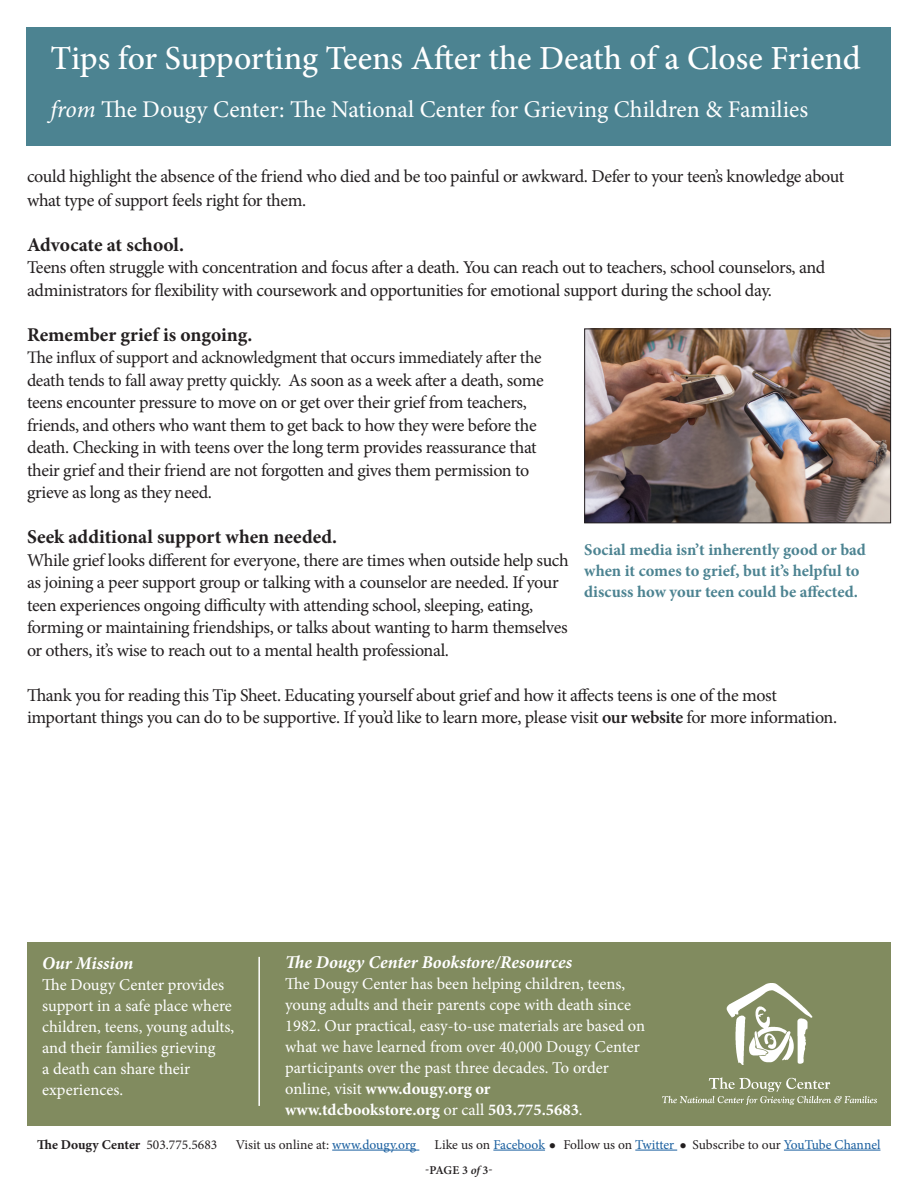
<style>
.page{position:relative;width:918px;height:1188px;background:#fff}
.page>*{position:absolute;margin:0;border:0;box-sizing:border-box;transform-origin:0 0}
.t1{font:500 33.75px "Minion Pro";color:#fff}
.t2{font:24px "Minion Pro";color:#fff}
.t3{font:700 19.5px "Minion Pro";color:#231f20}
.t4{font:18px/22.5px "Minion Pro";letter-spacing:-.025em;color:#231f20}
.t5{font:italic 700 18px "Minion Pro";letter-spacing:-.005em;color:#fff}
.t6{font:17.7px/22.5px "Minion Pro";letter-spacing:-.02em;color:#231f20}
.t7{font:16.5px/21px "Minion Pro";color:#fff}
.t8{font:700 16.5px/21px "Minion Pro";color:#4c8391}
.t9{font:700 16.5px "Minion Pro";color:#fff}
.t10{font:13.5px "Minion Pro";letter-spacing:-.005em;color:#231f20}
.t11{font:700 13.5px "Minion Pro";letter-spacing:-.005em;color:#231f20}
.t12{font:600 12px "Minion Pro";color:#231f20}
.t13{font:9px "Wingdings";color:#231f20}
.s1{font-style:italic}
.s2{font-size:18px}
.s3{font-weight:600}
.s4{font-weight:700}
.s5{font-weight:400}
.s6{color:#175d9e}
</style>
<div class="page">
<div style="left:27px;top:943px;width:864px;height:183px;background:#818b5f"></div>
<hr style="left:258px;top:957px;width:2px;height:149px;background:#fff">
<hr style="left:332px;top:1150px;width:87px;height:1px;background:#175d9e">
<hr style="left:493px;top:1150px;width:52px;height:1px;background:#175d9e">
<hr style="left:635px;top:1150px;width:42px;height:1px;background:#175d9e">
<hr style="left:784px;top:1150px;width:96px;height:1px;background:#175d9e">
<div style="left:27px;top:27px;width:864px;height:119px;background:#4c8391"></div>
<img style="left:586px;top:331px;width:303px;height:190px">
<div style="left:584px;top:329px;width:307px;height:194px;border:1px solid #231f20"></div>
<p class="t1" style="left:51px;top:36px;width:812px">Tips for Supporting Teens After the Death of a Close Friend</p>
<p class="t2" style="left:51px;top:94px;width:759px"><span class="s1">from</span> The Dougy Center: The National Center for Grieving Children &amp; Families</p>
<p class="t4" style="left:27px;top:164px;width:819px;line-height:24px">could highlight the absence of the friend who died and be too painful or awkward. Defer to your teen’s knowledge about what type of support feels right for them.</p>
<p class="t3" style="left:27px;top:231px;width:158px">Advocate at school.</p>
<p class="t4" style="left:27px;top:256px;width:800px">Teens often struggle with concentration and focus after a death. You can reach out to teachers, school counselors, and administrators for flexibility with coursework and opportunities for emotional support during the school day.</p>
<p class="t3" style="left:27px;top:321px;width:227px">Remember grief is ongoing.</p>
<p class="t6" style="left:27px;top:346px;width:518px">The influx of support and acknowledgment that occurs immediately after the death tends to fall away pretty quickly. <span class="s2">As soon as a week after a death, some</span></p>
<p class="t4" style="left:27px;top:391px;width:511px">teens encounter pressure to move on or get over their grief from teachers, friends, and others who want them to get back to how they were before the death. Checking in with teens over the long term provides reassurance that their grief and their friend are not forgotten and gives them permission to grieve as long as they need.</p>
<p class="t3" style="left:27px;top:523px;width:312px">Seek additional support when needed.</p>
<p class="t4" style="left:27px;top:549px;width:543px">While grief looks different for everyone, there are times when outside help such as joining a peer support group or talking with a counselor are needed. If your teen experiences ongoing difficulty with attending school, sleeping, eating, forming or maintaining friendships, or talks about wanting to harm themselves or others, it’s wise to reach out to a mental health professional.</p>
<p class="t4" style="left:27px;top:684px;width:812px">Thank you for reading this Tip Sheet. Educating yourself about grief and how it affects teens is one of the most important things you can do to be supportive. If you’d like to learn more, please visit <span class="s3">our website</span> for more information.</p>
<p class="t8" style="left:584px;top:539px;width:283px">Social media isn’t inherently good or bad when it comes to grief, but it’s helpful to discuss how your teen could be affected.</p>
<p class="t5" style="left:42px;top:950px;width:93px">Our Mission</p>
<p class="t7" style="left:42px;top:974px;width:194px">The Dougy Center provides support in a safe place where children, teens, young adults, and their families grieving<br>a death can share their experiences.</p>
<p class="t5" style="left:285px;top:950px;width:289px">The Dougy Center Bookstore/Resources</p>
<p class="t7" style="left:285px;top:974px;width:361px">The Dougy Center has been helping children, teens, young adults and their parents cope with death since 1982. Our practical, easy-to-use materials are based on what we have learned from over 40,000 Dougy Center participants over the past three decades. To order online, visit <span class="s4">www.dougy.org or</span></p>
<p class="t9" style="left:285px;top:1099px;width:299px">www.tdcbookstore.org <span class="s5">or call</span> 503.775.5683<span class="s5">.</span></p>
<p class="t7" style="left:467px;top:1037px;width:166px">mo e than 30,000 Dougy</p>
<p class="t7" style="left:285px;top:1058px;width:334px">Center participan s over the past thre decades. To</p>
<p class="t7" style="left:293px;top:1079px;width:238px">rder online, visit <span class="s4">www.dougy.org or</span></p>
<p class="t11" style="left:37px;top:1135px;width:182px">The Dougy Center <span class="s5">503.775.5683</span></p>
<p class="t10" style="left:236px;top:1135px;width:182px">Visit us online at: <span class="s6">www.dougy.org</span></p>
<p class="t10" style="left:435px;top:1135px;width:112px">Like us on <span class="s6">Facebook</span></p>
<p class="t10" style="left:563px;top:1135px;width:112px">Follow us on <span class="s6">Twitter</span></p>
<p class="t13" style="left:549px;top:1141px;width:8px">●</p>
<p class="t10" style="left:693px;top:1135px;width:189px">Subscribe to our <span class="s6">YouTube Channel</span></p>
<p class="t13" style="left:680px;top:1141px;width:8px">●</p>
<p class="t12" style="left:425px;top:1162px;width:69px">-PAGE 3 <span class="s1">of</span> 3-</p>
</div>
